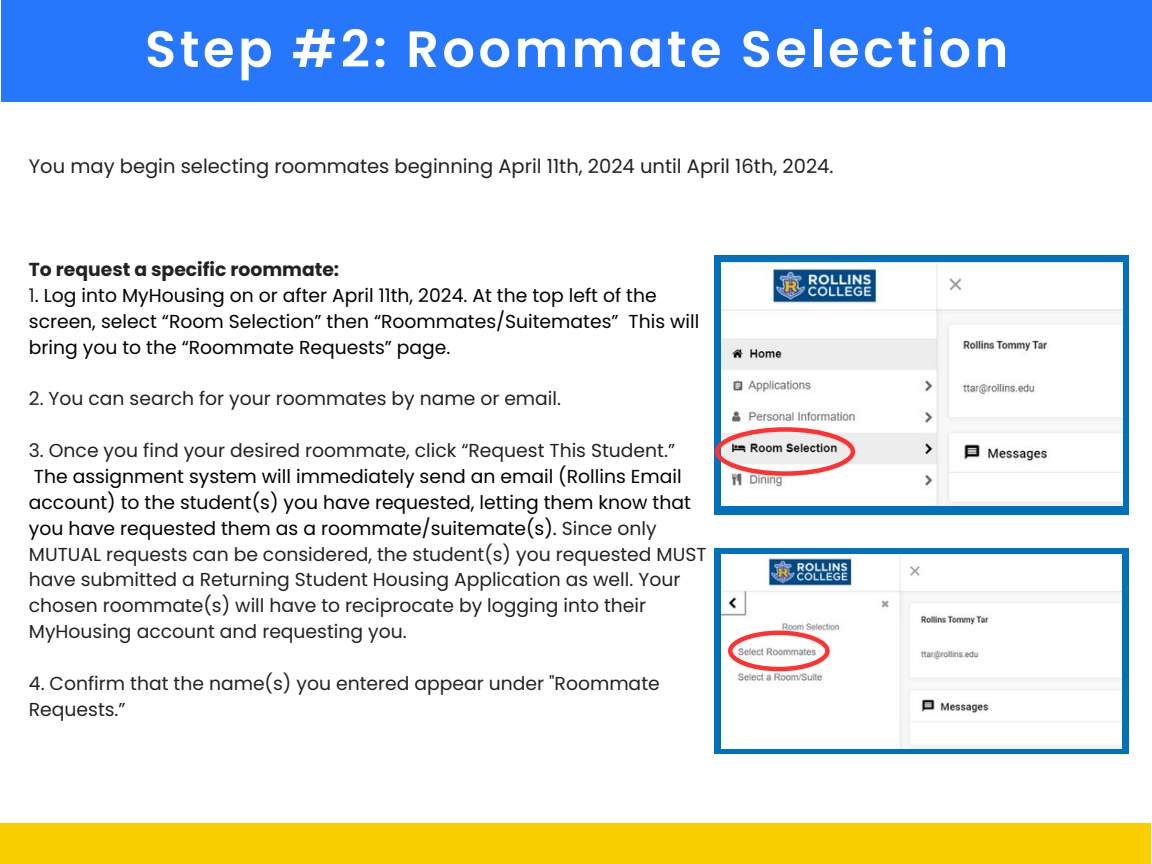
<style>
.page{position:relative;width:1152px;height:864px;background:#fff}
.page>*{position:absolute;margin:0;border:0;box-sizing:border-box;transform-origin:0 0}
.t1{font:600 51px "Poppins";letter-spacing:.07em;color:#fff}
.t2{font:19.5px "Poppins";color:#222}
.t3{font:18.75px/25.8px "Poppins";color:#222}
.t4{font:18.75px/25.8px "Poppins";color:#000}
.t5{font:700 18.75px "Poppins";color:#222}
.s1{color:#222}
.s2{color:#000}
</style>
<div class="page">
<div style="left:0;top:823px;width:1151px;height:41px;background:#facf00"></div>
<div style="left:1px;top:0;width:1151px;height:101px;background:#2777fc"></div>
<div style="left:715px;top:255px;width:414px;height:259px;background:#0071ba"></div>
<img style="left:722px;top:263px;width:400px;height:243px">
<div style="left:957px;top:357px;width:94px;height:21px;background:#fff"></div>
<div style="left:715px;top:548px;width:414px;height:206px;background:#0071ba"></div>
<img style="left:722px;top:555px;width:400px;height:194px">
<div style="left:915px;top:628px;width:100px;height:21px;background:#fff"></div>
<svg style="left:715px;top:427px;width:140px;height:49px"></svg>
<svg style="left:728px;top:631px;width:101px;height:40px"></svg>
<p class="t1" style="left:145px;top:13px;width:865px">Step #2: Roommate Selection</p>
<p class="t2" style="left:29px;top:153px;width:806px">You may begin selecting roommates beginning April 11th, 2024 until April 16th, 2024.</p>
<p class="t5" style="left:29px;top:256px;width:312px">To request a specific roommate:</p>
<h1 class="t4" style="left:29px;top:282px;width:672px"><span class="s1">1</span>. Log into MyHousing on or after April 11th, 2024. At the top left of the screen, select “Room Selection” then “Roommates/Suitemates” This will bring you to the “Roommate Requests” page.</h1>
<p class="t3" style="left:29px;top:386px;width:534px">2. You can search for your roommates by name or email.</p>
<p class="t3" style="left:29px;top:438px;width:679px">3. Once you find your desired roommate, click “Request This Student.” <span class="s2">The assignment system will immediately send an email (Rollins Email account) to the student(s) you have requested, letting them know that you have requested them as a roommate/suitemate(s).</span> Since only MUTUAL requests can be considered, the student(s) you requested MUST have submitted a Returning Student Housing Application as well. Your chosen roommate(s) will have to reciprocate by logging into their MyHousing account and requesting you.</p>
<p class="t3" style="left:29px;top:670px;width:632px">4. Confirm that the name(s) you entered appear under "Roommate<br>Requests.”</p>
</div>
